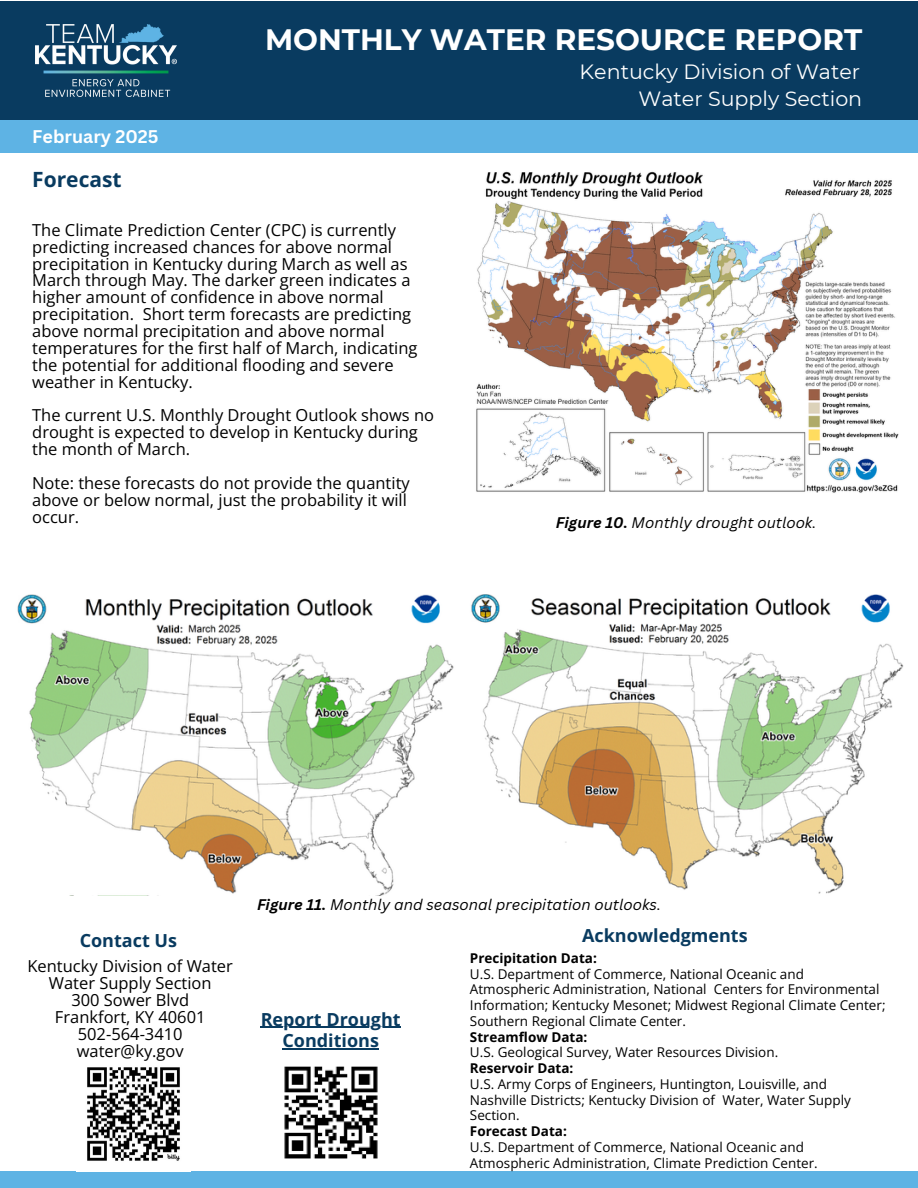
<style>
.page{position:relative;width:918px;height:1188px;background:#fff}
.page>*{position:absolute;margin:0;border:0;box-sizing:border-box;transform-origin:0 0}
.t1{font:700 29.4px "Montserrat";color:#fff}
.t2{font:700 21px "Open Sans";color:#093b60}
.t3{font:20.7px "Montserrat";color:#fff}
.t4{font:20.55px "Montserrat";color:#fff}
.t5{font:700 18px/21.3px "Open Sans";color:#093b60;text-align:center}
.t6{font:700 17.85px "Canva Sans";color:#fff}
.t7{font:16.5px/16.8px "Open Sans";color:#000}
.t8{font:italic 15px "Canva Sans";color:#000}
.t9{font:13.5px/15.8px "Open Sans";color:#000}
.t10{font:700 13.5px "Open Sans";color:#000}
.s1{font-weight:700}
</style>
<div class="page">
<div style="left:0;top:1px;width:918px;height:119px;background:#093b60"></div>
<div style="left:0;top:1172px;width:918px;height:16px;background:#5eb3e4"></div>
<div style="left:0;top:120px;width:918px;height:33px;background:#5eb3e4"></div>
<img style="left:35px;top:25px;width:142px;height:72px">
<img style="left:87px;top:1067px;width:93px;height:94px">
<img style="left:284px;top:1066px;width:94px;height:93px">
<img style="left:17px;top:594px;width:437px;height:302px">
<img style="left:471px;top:594px;width:432px;height:300px">
<img style="left:476px;top:171px;width:423px;height:322px">
<hr style="left:261px;top:1027px;width:140px;height:1px;background:#093b60">
<hr style="left:283px;top:1048px;width:96px;height:1px;background:#093b60">
<h4 class="t1" style="left:265px;top:22px;width:599px">MONTHLY WATER RESOURCE REPORT</h4>
<h5 class="t4" style="left:580px;top:59px;width:282px">Kentucky Division of Water</h5>
<h3 class="t6" style="left:32px;top:124px;width:128px">February 2025</h3>
<h1 class="t2" style="left:32px;top:165px;width:91px">Forecast</h1>
<h5 class="t7" style="left:32px;top:221px;width:387px">The Climate Prediction Center (CPC) is currently predicting increased chances for above normal precipitation in Kentucky during March as well as March through May. The darker green indicates a higher amount of confidence in above normal precipitation. Short term forecasts are predicting above normal precipitation and above normal temperatures for the first half of March, indicating the potential for additional flooding and severe weather in Kentucky.</h5>
<h5 class="t7" style="left:32px;top:407px;width:403px">The current U.S. Monthly Drought Outlook shows no drought is expected to develop in Kentucky during the month of March.</h5>
<p class="t7" style="left:32px;top:474px;width:379px">Note: these forecasts do not provide the quantity above or below normal, just the probability it will occur.</p>
<h2 class="t3" style="left:638px;top:86px;width:225px">Water Supply Section</h2>
<p class="t8" style="left:556px;top:512px;width:262px"><span class="s1">Figure 10.</span> Monthly drought outlook.</p>
<p class="t5" style="left:80px;top:929px;width:99px">Contact Us</p>
<p class="t7" style="left:28px;top:958px;width:207px;text-align:center">Kentucky Division of Water<br>Water Supply Section<br>300 Sower Blvd<br>Frankfort, KY 40601<br>502-564-3410 water@ky.gov</p>
<p class="t8" style="left:257px;top:894px;width:405px"><span class="s1">Figure 11.</span> Monthly and seasonal precipitation outlooks.</p>
<h6 class="t10" style="left:470px;top:948px;width:128px">Precipitation Data:</h6>
<p class="t9" style="left:470px;top:965px;width:417px">U.S. Department of Commerce, National Oceanic and Atmospheric Administration, National Centers for Environmental Information; Kentucky Mesonet; Midwest Regional Climate Center; Southern Regional Climate Center.</p>
<h6 class="t10" style="left:470px;top:1027px;width:119px">Streamflow Data:</h6>
<h4 class="t9" style="left:470px;top:1044px;width:310px">U.S. Geological Survey, Water Resources Division.</h4>
<h4 class="t10" style="left:470px;top:1059px;width:105px">Reservoir Data:</h4>
<p class="t9" style="left:470px;top:1076px;width:382px">U.S. Army Corps of Engineers, Huntington, Louisville, and<br>Nashville Districts; Kentucky Division of Water, Water Supply<br>Section.</p>
<p class="t10" style="left:470px;top:1122px;width:99px">Forecast Data:</p>
<p class="t9" style="left:470px;top:1139px;width:349px">U.S. Department of Commerce, National Oceanic and<br>Atmospheric Administration, Climate Prediction Center.</p>
<h3 class="t5" style="left:582px;top:924px;width:167px">Acknowledgments</h3>
<p class="t5" style="left:261px;top:1008px;width:141px">Report Drought<br>Conditions</p>
</div>
